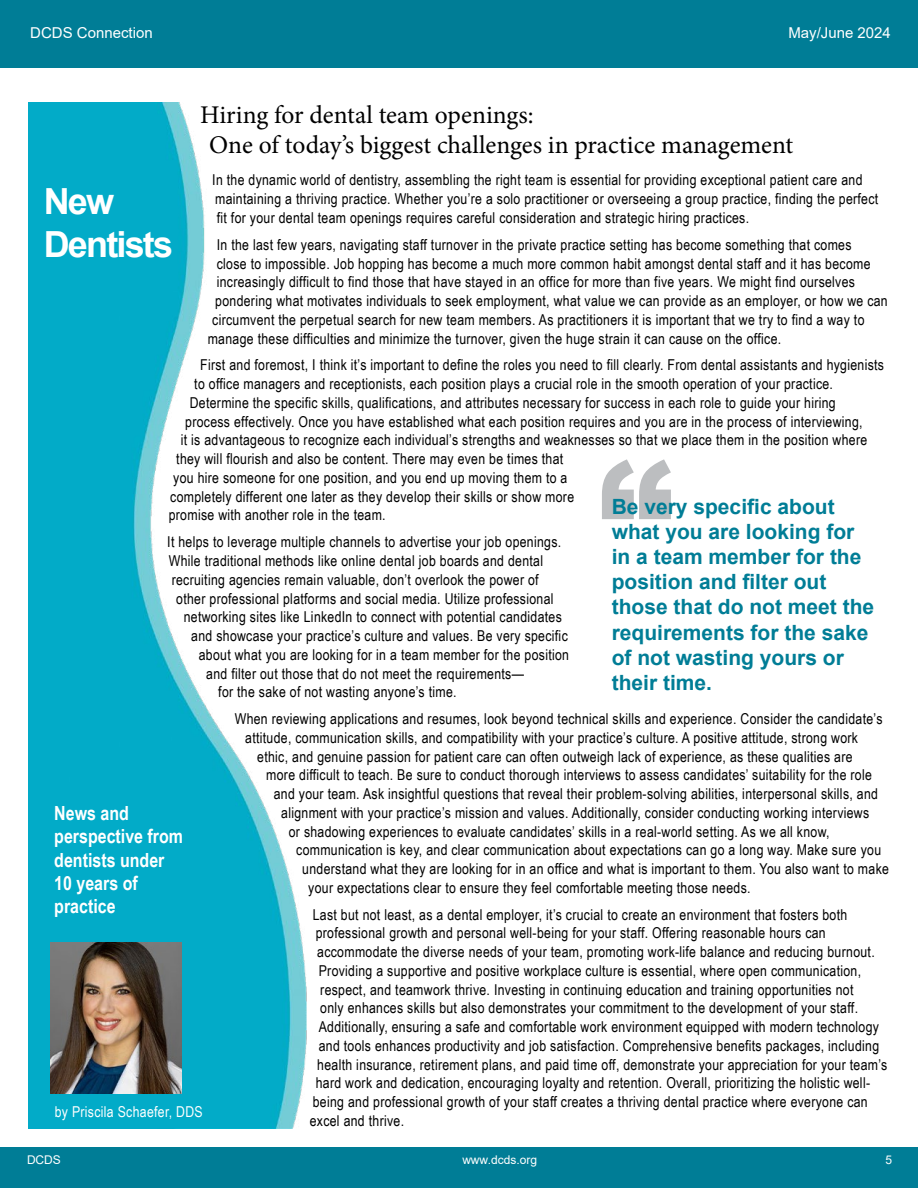
<style>
.page{position:relative;width:918px;height:1188px;background:#fff}
.page>*{position:absolute;margin:0;border:0;box-sizing:border-box;transform-origin:0 0}
.t1{font:900 150px "Arial";color:#bcbec0}
.t2{font:700 36px/43.2px "Arial";letter-spacing:-.05em;color:#fff}
.t3{font:25.5px/30.6px "Minion Pro";color:#000}
.t4{font:700 21px/25.2px "Arial";color:#007d96}
.t5{font:700 19.5px/23.4px "Arial Narrow";color:#fff}
.t6{font:15px/18.8px "Arial Narrow";letter-spacing:.02em;color:#000}
.t7{font:15px "Arial";color:#fff}
.t8{font:15px "Arial Narrow";letter-spacing:.02em;color:#fff}
.t9{font:12px "Arial";color:#fff}
</style>
<div class="page">
<div style="left:0;top:0;width:918px;height:60px;background:#007d96"></div>
<div style="left:0;top:51px;width:918px;height:17px;background:#007d96"></div>
<div style="left:0;top:1148px;width:918px;height:40px;background:#007d96"></div>
<img style="left:29px;top:103px;width:277px;height:1026px">
<img style="left:51px;top:943px;width:130px;height:151px">
<p class="t7" style="left:30px;top:22px;width:124px">DCDS Connection</p>
<p class="t7" style="left:788px;top:22px;width:104px">May/June 2024</p>
<h3 class="t3" style="left:209px;top:99px;width:586px;text-indent:-9px">Hiring for dental team openings:<br>One of today’s biggest challenges in practice management</h3>
<p class="t6" style="left:212px;top:170px;width:668px">In the dynamic world of dentistry, assembling the right team is essential for providing exceptional patient care and maintaining a thriving practice. Whether you’re a solo practitioner or overseeing a group practice, finding the perfect fit for your dental team openings requires careful consideration and strategic hiring practices.</p>
<p class="t6" style="left:217px;top:235px;width:636px">In the last few years, navigating staff turnover in the private practice setting has become something that comes</p>
<p class="t6" style="left:217px;top:253px;width:655px">close to impossible. Job hopping has become a much more common habit amongst dental staff and it has become</p>
<p class="t6" style="left:217px;top:272px;width:640px">increasingly difficult to find those that have stayed in an office for more than five years. We might find ourselves</p>
<p class="t6" style="left:215px;top:291px;width:674px">pondering what motivates individuals to seek employment, what value we can provide as an employer, or how we can</p>
<p class="t6" style="left:212px;top:310px;width:654px">circumvent the perpetual search for new team members. As practitioners it is important that we try to find a way to</p>
<p class="t6" style="left:208px;top:328px;width:575px">manage these difficulties and minimize the turnover, given the huge strain it can cause on the office.</p>
<p class="t6" style="left:200px;top:355px;width:685px">First and foremost, I think it’s important to define the roles you need to fill clearly. From dental assistants and hygienists</p>
<p class="t6" style="left:194px;top:374px;width:640px">to office managers and receptionists, each position plays a crucial role in the smooth operation of your practice.</p>
<p class="t6" style="left:190px;top:393px;width:647px">Determine the specific skills, qualifications, and attributes necessary for success in each role to guide your hiring</p>
<p class="t6" style="left:185px;top:411px;width:679px">process effectively. Once you have established what each position requires and you are in the process of interviewing,</p>
<p class="t6" style="left:181px;top:430px;width:688px">it is advantageous to recognize each individual’s strengths and weaknesses so that we place them in the position where</p>
<p class="t6" style="left:176px;top:449px;width:389px">they will flourish and also be content. There may even be times that</p>
<p class="t6" style="left:173px;top:468px;width:396px">you hire someone for one position, and you end up moving them to a</p>
<p class="t6" style="left:170px;top:486px;width:405px">completely different one later as they develop their skills or show more</p>
<p class="t6" style="left:169px;top:505px;width:218px">promise with another role in the team.</p>
<p class="t6" style="left:167px;top:532px;width:396px">It helps to leverage multiple channels to advertise your job openings.</p>
<p class="t6" style="left:169px;top:551px;width:376px">While traditional methods like online dental job boards and dental</p>
<p class="t6" style="left:172px;top:570px;width:368px">recruiting agencies remain valuable, don’t overlook the power of</p>
<p class="t6" style="left:176px;top:588px;width:379px">other professional platforms and social media. Utilize professional</p>
<p class="t6" style="left:184px;top:607px;width:380px">networking sites like LinkedIn to connect with potential candidates</p>
<p class="t6" style="left:191px;top:626px;width:378px">and showcase your practice’s culture and values. Be very specific</p>
<p class="t6" style="left:199px;top:645px;width:372px">about what you are looking for in a team member for the position</p>
<p class="t6" style="left:206px;top:663px;width:319px">and filter out those that do not meet the requirements—</p>
<p class="t6" style="left:218px;top:682px;width:240px">for the sake of not wasting anyone’s time.</p>
<p class="t6" style="left:235px;top:709px;width:649px">When reviewing applications and resumes, look beyond technical skills and experience. Consider the candidate’s</p>
<p class="t6" style="left:245px;top:728px;width:614px">attitude, communication skills, and compatibility with your practice’s culture. A positive attitude, strong work</p>
<p class="t6" style="left:257px;top:746px;width:597px">ethic, and genuine passion for patient care can often outweigh lack of experience, as these qualities are</p>
<p class="t6" style="left:266px;top:765px;width:607px">more difficult to teach. Be sure to conduct thorough interviews to assess candidates’ suitability for the role</p>
<p class="t6" style="left:274px;top:784px;width:606px">and your team. Ask insightful questions that reveal their problem-solving abilities, interpersonal skills, and</p>
<p class="t6" style="left:281px;top:803px;width:590px">alignment with your practice’s mission and values. Additionally, consider conducting working interviews</p>
<p class="t6" style="left:289px;top:821px;width:542px">or shadowing experiences to evaluate candidates’ skills in a real-world setting. As we all know,</p>
<p class="t6" style="left:296px;top:840px;width:586px">communication is key, and clear communication about expectations can go a long way. Make sure you</p>
<p class="t6" style="left:302px;top:859px;width:588px">understand what they are looking for in an office and what is important to them. You also want to make</p>
<p class="t6" style="left:308px;top:878px;width:444px">your expectations clear to ensure they feel comfortable meeting those needs.</p>
<p class="t6" style="left:313px;top:905px;width:536px">Last but not least, as a dental employer, it’s crucial to create an environment that fosters both</p>
<p class="t6" style="left:316px;top:923px;width:512px">professional growth and personal well-being for your staff. Offering reasonable hours can</p>
<p class="t6" style="left:317px;top:942px;width:559px">accommodate the diverse needs of your team, promoting work-life balance and reducing burnout.</p>
<p class="t6" style="left:319px;top:961px;width:544px">Providing a supportive and positive workplace culture is essential, where open communication,</p>
<p class="t6" style="left:320px;top:980px;width:535px">respect, and teamwork thrive. Investing in continuing education and training opportunities not</p>
<p class="t6" style="left:320px;top:998px;width:539px">only enhances skills but also demonstrates your commitment to the development of your staff.</p>
<p class="t6" style="left:319px;top:1017px;width:562px">Additionally, ensuring a safe and comfortable work environment equipped with modern technology</p>
<p class="t6" style="left:319px;top:1036px;width:562px">and tools enhances productivity and job satisfaction. Comprehensive benefits packages, including</p>
<p class="t6" style="left:317px;top:1055px;width:572px">health insurance, retirement plans, and paid time off, demonstrate your appreciation for your team’s</p>
<p class="t6" style="left:316px;top:1073px;width:556px">hard work and dedication, encouraging loyalty and retention. Overall, prioritizing the holistic well-</p>
<p class="t6" style="left:313px;top:1092px;width:557px">being and professional growth of your staff creates a thriving dental practice where everyone can</p>
<p class="t6" style="left:310px;top:1111px;width:96px">excel and thrive.</p>
<h2 class="t2" style="left:44px;top:180px;width:131px">New<br>Dentists</h2>
<h1 class="t1" style="left:598px;top:406px;width:76px">“</h1>
<h3 class="t4" style="left:612px;top:494px;width:264px">Be very specific about what you are looking for in a team member for the position and filter out those that do not meet the requirements for the sake of not wasting yours or their time.</h3>
<h3 class="t5" style="left:54px;top:800px;width:130px">News and perspective from dentists under<br>10 years of practice</h3>
<p class="t8" style="left:55px;top:1100px;width:150px">by Priscila Schaefer, DDS</p>
<p class="t9" style="left:27px;top:1152px;width:35px">DCDS</p>
<p class="t9" style="left:462px;top:1152px;width:76px">www.dcds.org</p>
<p class="t9" style="left:885px;top:1152px;width:8px">5</p>
</div>
